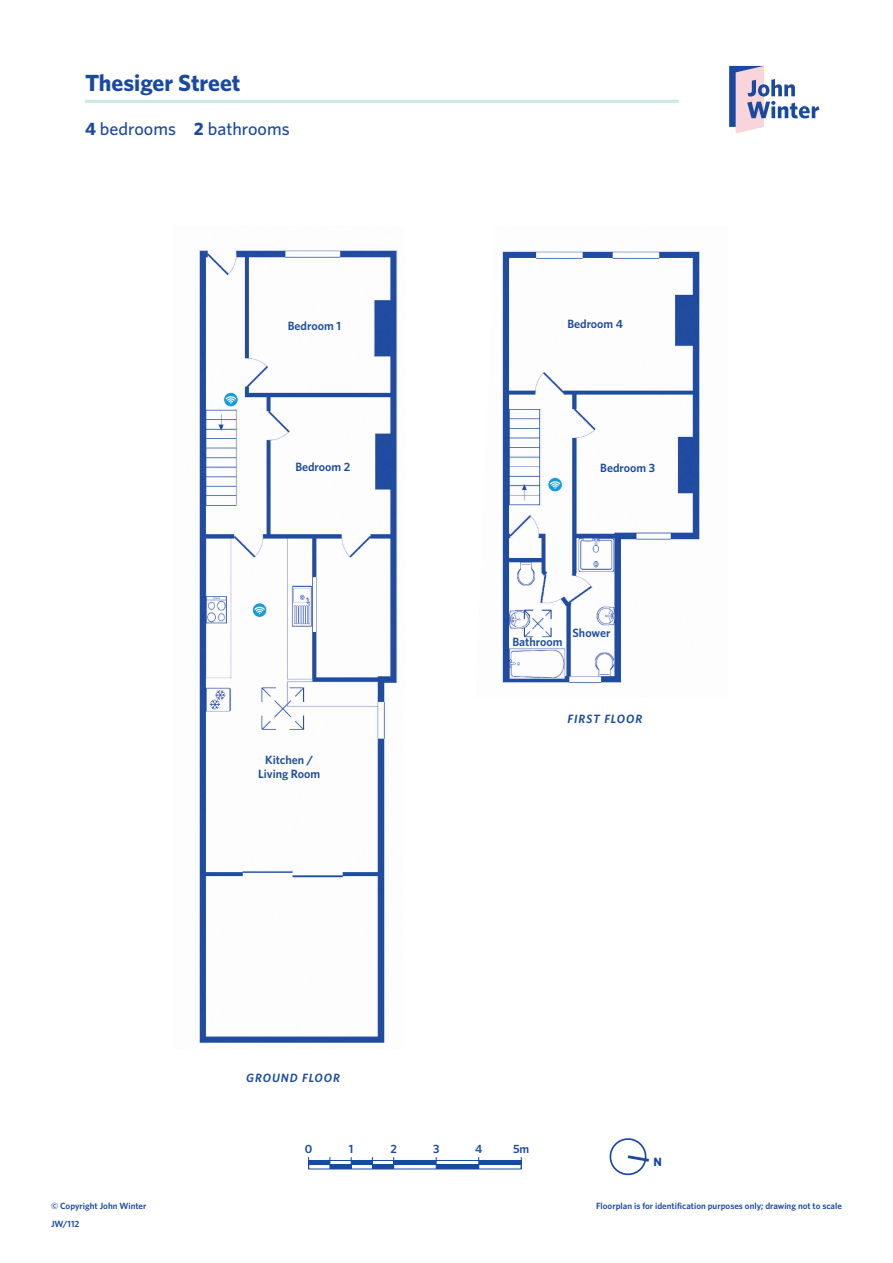
<style>
.page{position:relative;width:893px;height:1263px;background:#fff}
.page>*{position:absolute;margin:0;border:0;box-sizing:border-box;transform-origin:0 0}
.Property_Title{font:700 23.4px "Whitney";color:#1a4aa0}
.Property_bed___bath{font:500 18px "Whitney";color:#1a4aa0}
.Room_labels{font:600 12px/14.4px "Whitney";color:#1a4aa0;text-align:center}
.Ground___First_Floor{font:italic 600 12px "Whitney";letter-spacing:.08em;color:#1a4aa0}
.North_Arrow_N{font:700 12px "Whitney";color:#1a4aa0}
.t1{font:600 9px "Whitney";color:#1a4aa0}
.s1{font-weight:700}
</style>
<div class="page">
<img style="left:199px;top:249px;width:199px;height:794px">
<img style="left:501px;top:250px;width:199px;height:434px">
<svg style="left:223px;top:392px;width:15px;height:15px"></svg>
<svg style="left:548px;top:477px;width:15px;height:15px"></svg>
<svg style="left:252px;top:602px;width:15px;height:16px"></svg>
<svg style="left:729px;top:66px;width:90px;height:67px"></svg>
<hr style="left:85px;top:100px;width:594px;height:3px;background:#c9e8e6">
<div style="left:309px;top:1160px;width:21px;height:5px;background:#1a4aa0"></div>
<div style="left:351px;top:1160px;width:21px;height:5px;background:#1a4aa0"></div>
<div style="left:394px;top:1160px;width:42px;height:5px;background:#1a4aa0"></div>
<hr style="left:436px;top:1165px;width:43px;height:4px;background:#1a4aa0">
<div style="left:479px;top:1160px;width:42px;height:5px;background:#1a4aa0"></div>
<hr style="left:330px;top:1165px;width:21px;height:4px;background:#1a4aa0">
<hr style="left:372px;top:1165px;width:22px;height:4px;background:#1a4aa0">
<div style="left:309px;top:1160px;width:212px;height:9px;border:1px solid #1a4aa0"></div>
<svg style="left:308px;top:1157px;width:1px;height:12px"></svg>
<svg style="left:521px;top:1157px;width:1px;height:12px"></svg>
<svg style="left:609px;top:1138px;width:40px;height:38px"></svg>
<p class="Property_Title" style="left:85px;top:68px;width:157px">Thesiger Street</p>
<p class="Property_bed___bath" style="left:85px;top:118px;width:92px"><span class="s1">4</span> bedrooms</p>
<p class="Property_bed___bath" style="left:194px;top:118px;width:97px"><span class="s1">2</span> bathrooms</p>
<p class="Room_labels" style="left:288px;top:318px;width:55px">Bedroom 1</p>
<p class="Room_labels" style="left:295px;top:459px;width:57px">Bedroom 2</p>
<p class="Room_labels" style="left:258px;top:752px;width:64px">Kitchen /<br>Living Room</p>
<p class="Ground___First_Floor" style="left:246px;top:1071px;width:95px">GROUND FLOOR</p>
<p class="Room_labels" style="left:567px;top:316px;width:57px">Bedroom 4</p>
<p class="Room_labels" style="left:600px;top:460px;width:56px">Bedroom 3</p>
<p class="Room_labels" style="left:512px;top:634px;width:52px">Bathroom</p>
<p class="Room_labels" style="left:573px;top:625px;width:39px">Shower</p>
<p class="Ground___First_Floor" style="left:567px;top:712px;width:76px">FIRST FLOOR</p>
<h3 class="Room_labels" style="left:305px;top:1141px;width:9px">0</h3>
<h3 class="Room_labels" style="left:349px;top:1141px;width:6px">1</h3>
<h3 class="Room_labels" style="left:390px;top:1141px;width:8px">2</h3>
<h3 class="Room_labels" style="left:433px;top:1141px;width:8px">3</h3>
<h3 class="Room_labels" style="left:475px;top:1141px;width:9px">4</h3>
<h3 class="Room_labels" style="left:513px;top:1141px;width:18px">5m</h3>
<p class="North_Arrow_N" style="left:654px;top:1154px;width:10px">N</p>
<p class="t1" style="left:51px;top:1201px;width:97px">© Copyright John Winter</p>
<p class="t1" style="left:596px;top:1201px;width:247px">Floorplan is for identification purposes only; drawing not to scale</p>
<p class="t1" style="left:51px;top:1219px;width:30px">JW/112</p>
</div>
